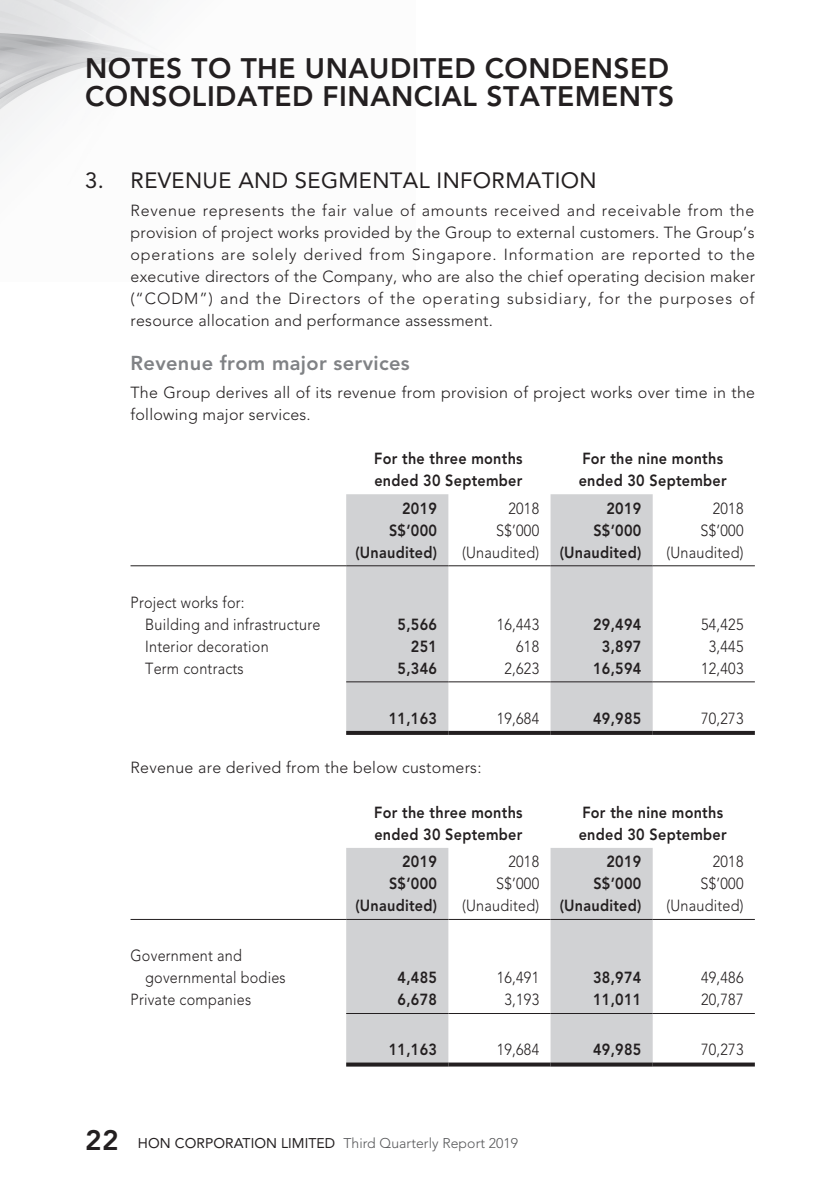
<style>
.page{position:relative;width:840px;height:1191px;background:#fff}
.page>*{position:absolute;margin:0;border:0;box-sizing:border-box;transform-origin:0 0}
.t1{font:800 28px/28px "Avenir LT Std";letter-spacing:.02em;color:#231f20}
.t2{font:22px "Avenir LT Std";letter-spacing:.015em;color:#231f20}
.t3{font:800 20px "Avenir LT Std";letter-spacing:.02em;color:#808285}
.t4{font:300 16px/22px "Avenir LT Std";letter-spacing:.015em;color:#231f20;text-align:justify}
.t5{font:800 16px "Avenir LT Std";letter-spacing:.02em;color:#231f20;scale:.9 1}
.t6{font:300 16px/22px "Avenir LT Std";letter-spacing:.015em;color:#231f20;scale:.9 1}
.t7{font:300 14px "Avenir LT Std";letter-spacing:.005em;color:#57585a}
.s1{font-weight:400;color:#231f20}
</style>
<div class="page">
<img style="left:0;top:0;width:168px;height:141px">
<svg style="left:346px;top:494px;width:306px;height:237px;fill:#d1d2d4"></svg>
<hr style="left:130px;top:565px;width:216px;height:1px;background:#231f20">
<hr style="left:346px;top:565px;width:102px;height:1px;background:#231f20">
<hr style="left:448px;top:565px;width:102px;height:1px;background:#231f20">
<hr style="left:550px;top:565px;width:102px;height:1px;background:#231f20">
<hr style="left:652px;top:565px;width:102px;height:1px;background:#231f20">
<hr style="left:346px;top:681px;width:102px;height:1px;background:#231f20">
<hr style="left:448px;top:681px;width:102px;height:1px;background:#231f20">
<hr style="left:550px;top:681px;width:102px;height:1px;background:#231f20">
<hr style="left:652px;top:681px;width:102px;height:1px;background:#231f20">
<svg style="left:346px;top:731px;width:102px;height:4px"></svg>
<svg style="left:448px;top:731px;width:102px;height:4px"></svg>
<svg style="left:550px;top:731px;width:102px;height:4px"></svg>
<svg style="left:652px;top:731px;width:102px;height:4px"></svg>
<svg style="left:346px;top:848px;width:306px;height:214px;fill:#d1d2d4"></svg>
<hr style="left:130px;top:919px;width:216px;height:1px;background:#231f20">
<hr style="left:346px;top:919px;width:102px;height:1px;background:#231f20">
<hr style="left:448px;top:919px;width:102px;height:1px;background:#231f20">
<hr style="left:550px;top:919px;width:102px;height:1px;background:#231f20">
<hr style="left:652px;top:919px;width:102px;height:1px;background:#231f20">
<hr style="left:346px;top:1013px;width:102px;height:1px;background:#231f20">
<hr style="left:448px;top:1013px;width:102px;height:1px;background:#231f20">
<hr style="left:550px;top:1013px;width:102px;height:1px;background:#231f20">
<hr style="left:652px;top:1013px;width:102px;height:1px;background:#231f20">
<svg style="left:346px;top:1062px;width:102px;height:4px"></svg>
<svg style="left:448px;top:1062px;width:102px;height:4px"></svg>
<svg style="left:550px;top:1062px;width:102px;height:4px"></svg>
<svg style="left:652px;top:1062px;width:102px;height:4px"></svg>
<h1 class="t1" style="left:85px;top:54px;width:590px">NOTES TO THE UNAUDITED CONDENSED<br>CONSOLIDATED FINANCIAL STATEMENTS</h1>
<h2 class="t2" style="left:85px;top:168px;width:512px">3. REVENUE AND SEGMENTAL INFORMATION</h2>
<p class="t4" style="left:130px;top:200px;width:625px">Revenue represents the fair value of amounts received and receivable from the provision of project works provided by the Group to external customers. The Group’s operations are solely derived from Singapore. Information are reported to the executive directors of the Company, who are also the chief operating decision maker (“CODM”) and the Directors of the operating subsidiary, for the purposes of resource allocation and performance assessment.</p>
<p class="t3" style="left:130px;top:351px;width:280px">Revenue from major services</p>
<p class="t4" style="left:130px;top:381px;width:625px">The Group derives all of its revenue from provision of project works over time in the following major services.</p>
<p class="t5" style="left:374px;top:449px;width:166px">For the three months</p>
<p class="t5" style="left:582px;top:449px;width:158px">For the nine months</p>
<p class="t5" style="left:374px;top:471px;width:166px">ended 30 September</p>
<p class="t5" style="left:578px;top:471px;width:166px">ended 30 September</p>
<p class="t5" style="left:402px;top:498px;width:40px">2019</p>
<p class="t6" style="left:508px;top:497px;width:36px">2018</p>
<p class="t5" style="left:606px;top:498px;width:40px">2019</p>
<p class="t6" style="left:712px;top:497px;width:36px">2018</p>
<p class="t5" style="left:389px;top:520px;width:55px">S$’000</p>
<p class="t6" style="left:496px;top:519px;width:49px">S$’000</p>
<p class="t5" style="left:593px;top:520px;width:55px">S$’000</p>
<p class="t6" style="left:700px;top:519px;width:49px">S$’000</p>
<p class="t5" style="left:355px;top:542px;width:92px">(Unaudited)</p>
<p class="t6" style="left:462px;top:541px;width:87px">(Unaudited)</p>
<p class="t5" style="left:559px;top:542px;width:92px">(Unaudited)</p>
<p class="t6" style="left:666px;top:541px;width:87px">(Unaudited)</p>
<p class="t6" style="left:145px;top:591px;width:196px;text-indent:-15px">Project works for:<br>Building and infrastructure</p>
<p class="t5" style="left:397px;top:614px;width:45px">5,566</p>
<p class="t6" style="left:496px;top:613px;width:49px">16,443</p>
<p class="t5" style="left:592px;top:614px;width:55px">29,494</p>
<p class="t6" style="left:700px;top:613px;width:49px">54,425</p>
<p class="t6" style="left:145px;top:635px;width:139px">Interior decoration</p>
<p class="t5" style="left:410px;top:636px;width:30px">251</p>
<p class="t6" style="left:516px;top:635px;width:27px">618</p>
<p class="t5" style="left:601px;top:636px;width:45px">3,897</p>
<p class="t6" style="left:708px;top:635px;width:40px">3,445</p>
<p class="t6" style="left:145px;top:657px;width:111px">Term contracts</p>
<p class="t5" style="left:397px;top:658px;width:45px">5,346</p>
<p class="t6" style="left:504px;top:657px;width:40px">2,623</p>
<p class="t5" style="left:592px;top:658px;width:55px">16,594</p>
<p class="t6" style="left:700px;top:657px;width:49px">12,403</p>
<p class="t5" style="left:388px;top:708px;width:55px">11,163</p>
<p class="t6" style="left:496px;top:707px;width:49px">19,684</p>
<p class="t5" style="left:592px;top:708px;width:55px">49,985</p>
<p class="t6" style="left:700px;top:707px;width:49px">70,273</p>
<p class="t4" style="left:130px;top:757px;width:352px">Revenue are derived from the below customers:</p>
<p class="t5" style="left:374px;top:802px;width:166px">For the three months</p>
<p class="t5" style="left:582px;top:802px;width:158px">For the nine months</p>
<p class="t5" style="left:374px;top:824px;width:166px">ended 30 September</p>
<p class="t5" style="left:578px;top:824px;width:166px">ended 30 September</p>
<p class="t5" style="left:402px;top:852px;width:40px">2019</p>
<p class="t6" style="left:508px;top:850px;width:36px">2018</p>
<p class="t5" style="left:606px;top:852px;width:40px">2019</p>
<p class="t6" style="left:712px;top:850px;width:36px">2018</p>
<p class="t5" style="left:389px;top:874px;width:55px">S$’000</p>
<p class="t6" style="left:496px;top:872px;width:49px">S$’000</p>
<p class="t5" style="left:593px;top:874px;width:55px">S$’000</p>
<p class="t6" style="left:700px;top:872px;width:49px">S$’000</p>
<p class="t5" style="left:355px;top:896px;width:92px">(Unaudited)</p>
<p class="t6" style="left:462px;top:894px;width:87px">(Unaudited)</p>
<p class="t5" style="left:559px;top:896px;width:92px">(Unaudited)</p>
<p class="t6" style="left:666px;top:894px;width:87px">(Unaudited)</p>
<p class="t6" style="left:145px;top:944px;width:158px;text-indent:-15px">Government and governmental bodies</p>
<p class="t5" style="left:397px;top:968px;width:45px">4,485</p>
<p class="t6" style="left:496px;top:966px;width:49px">16,491</p>
<p class="t5" style="left:592px;top:968px;width:55px">38,974</p>
<p class="t6" style="left:700px;top:966px;width:49px">49,486</p>
<p class="t6" style="left:130px;top:988px;width:135px">Private companies</p>
<p class="t5" style="left:397px;top:990px;width:45px">6,678</p>
<p class="t6" style="left:504px;top:988px;width:40px">3,193</p>
<p class="t5" style="left:592px;top:990px;width:55px">11,011</p>
<p class="t6" style="left:700px;top:988px;width:49px">20,787</p>
<p class="t5" style="left:388px;top:1040px;width:55px">11,163</p>
<p class="t6" style="left:496px;top:1038px;width:49px">19,684</p>
<p class="t5" style="left:592px;top:1040px;width:55px">49,985</p>
<p class="t6" style="left:700px;top:1038px;width:49px">70,273</p>
<h1 class="t1" style="left:85px;top:1126px;width:35px">22</h1>
<p class="t7" style="left:138px;top:1135px;width:381px"><span class="s1">HON CORPORATION LIMITED</span> Third Quarterly Report 2019</p>
</div>
